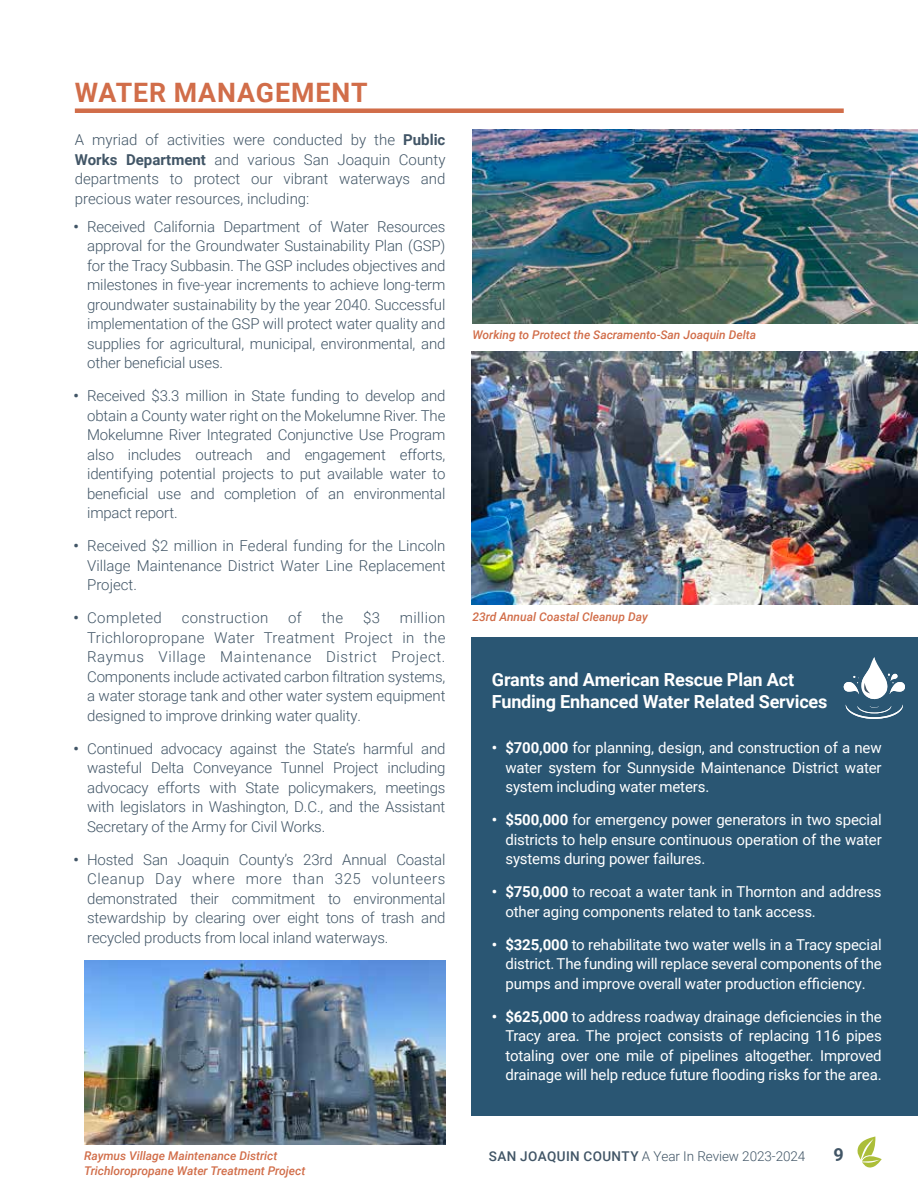
<style>
.page{position:relative;width:918px;height:1188px;background:#fff}
.page>*{position:absolute;margin:0;border:0;box-sizing:border-box;transform-origin:0 0}
.t1{font:700 26.7px "Roboto";letter-spacing:.035em;color:#d16d49}
.t2{font:700 18px/21.3px "Roboto";letter-spacing:-.01em;color:#fff}
.t3{font:700 18px "Roboto";color:#415566}
.t4{font:300 15px/19.5px "Roboto";letter-spacing:-.01em;color:#415566;text-align:justify}
.t5{font:15px/19.5px "Roboto";letter-spacing:-.01em;color:#fff;text-align:justify}
.t6{font:300 15px "Roboto";letter-spacing:.025em;color:#415566}
.t7{font:300 13.5px "Roboto";letter-spacing:-.005em;color:#415566}
.t8{font:italic 500 12px/14.4px "Roboto";color:#d16d49}
.s1{font-weight:700}
.s2{font-weight:500}
</style>
<div class="page">
<svg style="left:857px;top:1137px;width:25px;height:31px"></svg>
<div style="left:75px;top:108px;width:769px;height:5px;background:#d16d49"></div>
<img style="left:472px;top:130px;width:446px;height:193px">
<div style="left:472px;top:637px;width:446px;height:478px;background:#2a5673"></div>
<svg style="left:844px;top:657px;width:61px;height:62px"></svg>
<img style="left:84px;top:961px;width:362px;height:184px">
<img style="left:472px;top:351px;width:446px;height:254px">
<h1 class="t1" style="left:75px;top:74px;width:295px">WATER MANAGEMENT</h1>
<p class="t4" style="left:75px;top:130px;width:372px">A myriad of activities were conducted by the <span class="s1">Public Works Department</span> and various San Joaquin County departments to protect our vibrant waterways and precious water resources, including:</p>
<p class="t4" style="left:87px;top:216px;width:360px;text-indent:-14px"><span class="s1">•</span> Received California Department of Water Resources approval for the Groundwater Sustainability Plan (GSP) for the Tracy Subbasin. The GSP includes objectives and milestones in five-year increments to achieve long-term groundwater sustainability by the year 2040. Successful implementation of the GSP will protect water quality and supplies for agricultural, municipal, environmental, and other beneficial uses.</p>
<p class="t4" style="left:87px;top:386px;width:360px;text-indent:-14px"><span class="s1">•</span> Received $3.3 million in State funding to develop and obtain a County water right on the Mokelumne River. The Mokelumne River Integrated Conjunctive Use Program also includes outreach and engagement efforts, identifying potential projects to put available water to beneficial use and completion of an environmental impact report.</p>
<p class="t4" style="left:87px;top:536px;width:360px;text-indent:-14px"><span class="s1">•</span> Received $2 million in Federal funding for the Lincoln Village Maintenance District Water Line Replacement Project.</p>
<p class="t6" style="left:74px;top:607px;width:90px"><span class="s1">•</span> Completed</p>
<p class="t6" style="left:182px;top:607px;width:88px">construction</p>
<p class="t4" style="left:288px;top:608px;width:15px">of</p>
<p class="t4" style="left:322px;top:608px;width:23px">the</p>
<p class="t4" style="left:363px;top:608px;width:18px">$3</p>
<p class="t4" style="left:87px;top:608px;width:360px;text-indent:313px">million Trichloropropane Water Treatment Project in the Raymus Village Maintenance District Project.<br>Components include activated carbon filtration systems, a water storage tank and other water system equipment designed to improve drinking water quality.</p>
<p class="t4" style="left:87px;top:738px;width:360px;text-indent:-14px"><span class="s1">•</span> Continued advocacy against the State’s harmful and wasteful Delta Conveyance Tunnel Project including advocacy efforts with State policymakers, meetings with legislators in Washington, D.C., and the Assistant Secretary of the Army for Civil Works.</p>
<p class="t4" style="left:87px;top:849px;width:360px;text-indent:-14px"><span class="s1">•</span> Hosted San Joaquin County’s 23rd Annual Coastal Cleanup Day where more than 325 volunteers demonstrated their commitment to environmental stewardship by clearing over eight tons of trash and recycled products from local inland waterways.</p>
<p class="t8" style="left:84px;top:1148px;width:223px">Raymus Village Maintenance District<br>Trichloropropane Water Treatment Project</p>
<p class="t8" style="left:472px;top:327px;width:285px">Working to Protect the Sacramento-San Joaquin Delta</p>
<p class="t8" style="left:472px;top:609px;width:177px">23rd Annual Coastal Cleanup Day</p>
<p class="t2" style="left:492px;top:669px;width:337px">Grants and American Rescue Plan Act<br>Funding Enhanced Water Related Services</p>
<p class="t5" style="left:505px;top:738px;width:378px;text-indent:-14px"><span class="s1">• $700,000</span> for planning, design, and construction of a new water system for Sunnyside Maintenance District water system including water meters.</p>
<p class="t5" style="left:505px;top:810px;width:378px;text-indent:-14px"><span class="s1">• $500,000</span> for emergency power generators in two special districts to help ensure continuous operation of the water systems during power failures.</p>
<p class="t5" style="left:505px;top:882px;width:378px;text-indent:-14px"><span class="s1">• $750,000</span> to recoat a water tank in Thornton and address other aging components related to tank access.</p>
<p class="t5" style="left:505px;top:934px;width:378px;text-indent:-14px"><span class="s1">• $325,000</span> to rehabilitate two water wells in a Tracy special district. The funding will replace several components of the pumps and improve overall water production efficiency.</p>
<p class="t5" style="left:505px;top:1006px;width:378px;text-indent:-14px"><span class="s1">• $625,000</span> to address roadway drainage deficiencies in the Tracy area. The project consists of replacing 116 pipes totaling over one mile of pipelines altogether. Improved drainage will help reduce future flooding risks for the area.</p>
<p class="t7" style="left:489px;top:1147px;width:318px"><span class="s2">SAN JOAQUIN COUNTY</span> A Year In Review 2023-2024</p>
<p class="t3" style="left:833px;top:1142px;width:12px">9</p>
</div>
